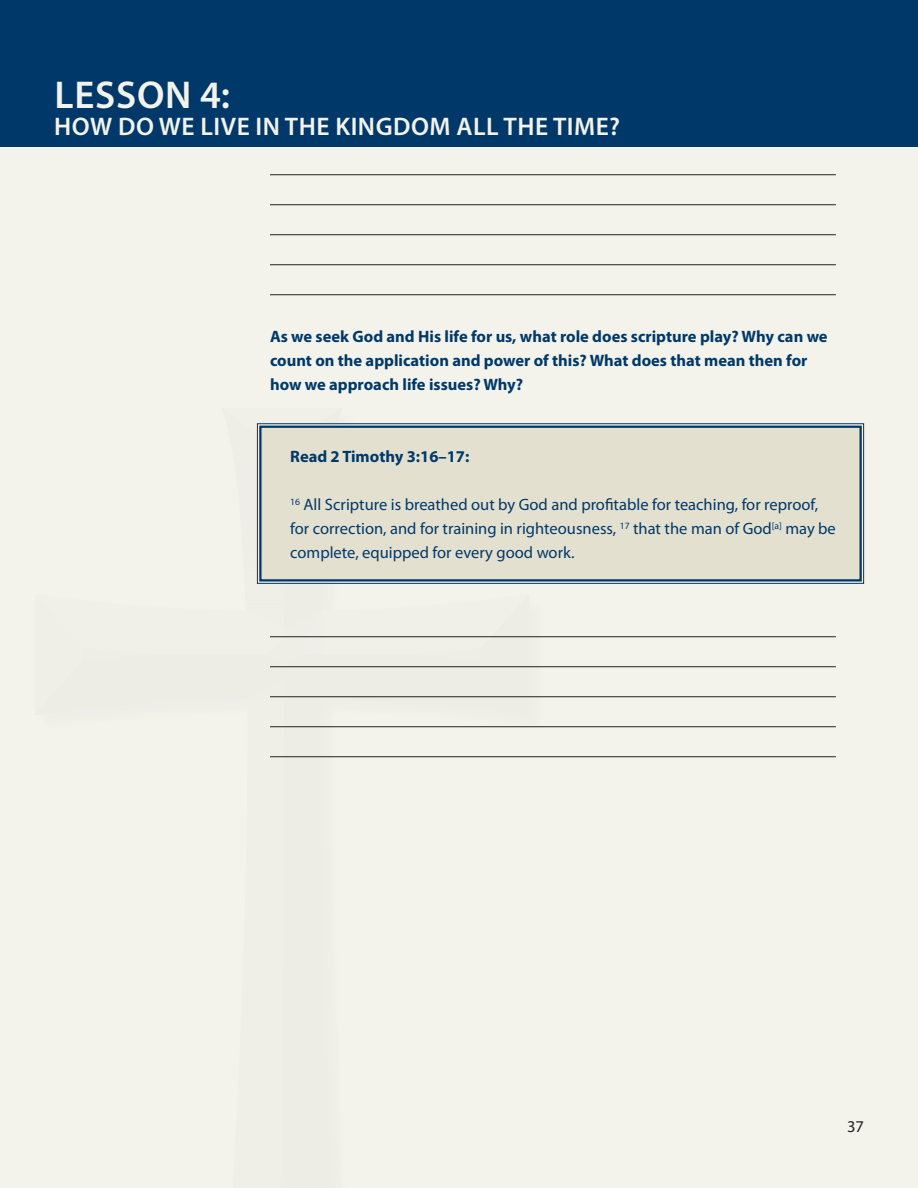
<style>
.page{position:relative;width:918px;height:1188px;background:#f3f2eb}
.page>*{position:absolute;margin:0;border:0;box-sizing:border-box;transform-origin:0 0}
.t1{font:600 38.85px "Myriad Pro";letter-spacing:.02em;color:#f3f2eb}
.t2{font:600 25.5px "Myriad Pro";letter-spacing:.02em;color:#f3f2eb}
.t3{font:16.5px/24px "Myriad Pro";color:#003969}
.t4{font:700 16.5px/24px "Myriad Pro";color:#003969}
.t5{font:16.5px "Myriad Pro";color:#231f20}
</style>
<div class="page">
<div style="left:0;top:0;width:918px;height:147px;background:#003969"></div>
<div style="left:257px;top:423px;width:607px;height:161px;background:#e4e0d0"></div>
<div style="left:259px;top:426px;width:603px;height:155px;border:2px solid #003969"></div>
<hr style="left:270px;top:174px;width:566px;height:1px;background:#231f20">
<hr style="left:270px;top:204px;width:566px;height:1px;background:#231f20">
<hr style="left:270px;top:234px;width:566px;height:1px;background:#231f20">
<hr style="left:270px;top:264px;width:566px;height:1px;background:#231f20">
<hr style="left:270px;top:294px;width:566px;height:1px;background:#231f20">
<hr style="left:270px;top:636px;width:566px;height:1px;background:#231f20">
<hr style="left:270px;top:666px;width:566px;height:1px;background:#231f20">
<hr style="left:270px;top:696px;width:566px;height:1px;background:#231f20">
<hr style="left:270px;top:726px;width:566px;height:1px;background:#231f20">
<hr style="left:270px;top:756px;width:566px;height:1px;background:#231f20">
<h1 class="t1" style="left:54px;top:70px;width:177px">LESSON 4:</h1>
<h2 class="t2" style="left:54px;top:110px;width:567px">HOW DO WE LIVE IN THE KINGDOM ALL THE TIME?</h2>
<p class="t4" style="left:270px;top:324px;width:559px">As we seek God and His life for us, what role does scripture play? Why can we count on the application and power of this? What does that mean then for how we approach life issues? Why?</p>
<p class="t4" style="left:290px;top:444px;width:181px">Read 2 Timothy 3:16–17:</p>
<p class="t3" style="left:290px;top:493px;width:547px"><sup>16</sup> All Scripture is breathed out by God and profitable for teaching, for reproof, for correction, and for training in righteousness, <sup>17</sup> that the man of God<sup>[a]</sup> may be complete, equipped for every good work.</p>
<p class="t5" style="left:847px;top:1116px;width:18px">37</p>
</div>
